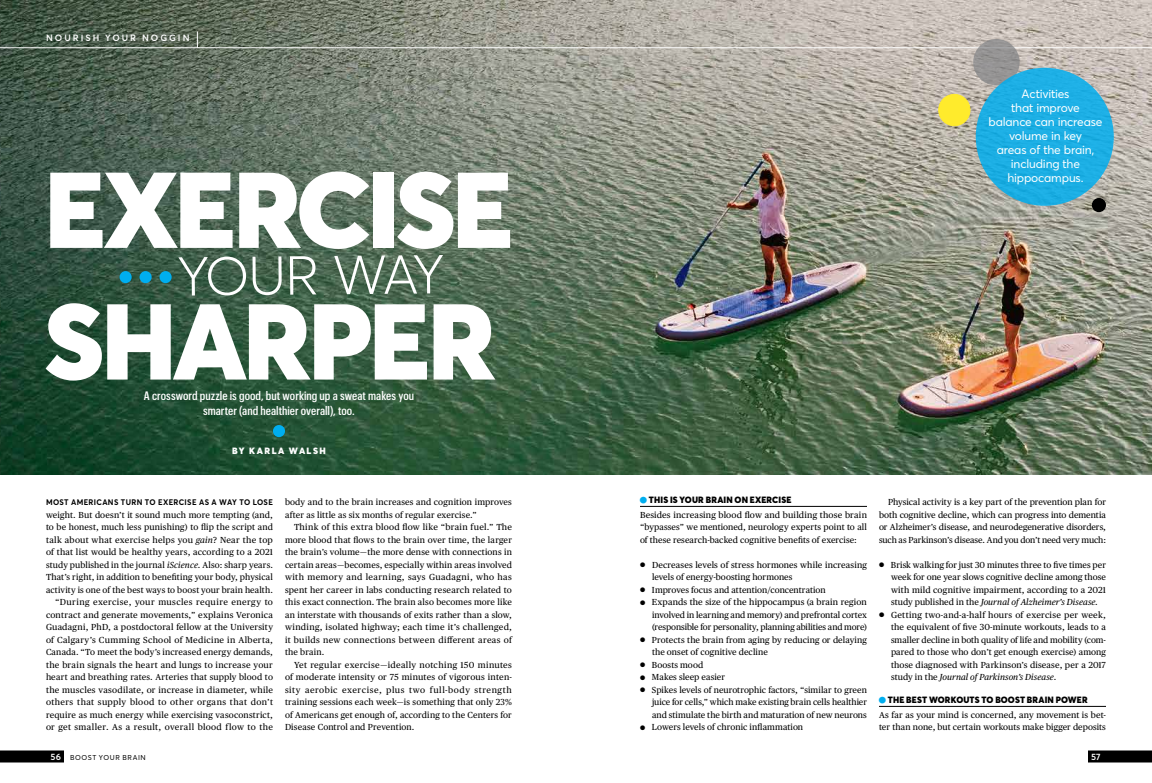
<style>
.page{position:relative;width:1152px;height:783px;background:#fff}
.page>*{position:absolute;margin:0;border:0;box-sizing:border-box;transform-origin:0 0}
.t1{font:900 106px "Averta PE";letter-spacing:-.03em;color:#fff}
.t2{font:300 54px "Averta PE";letter-spacing:-.085em;color:#fff}
.t3{font:12px/14px "Averta PE";letter-spacing:-.015em;color:#fff;text-align:center}
.t4{font:500 12px/15px "Graphik Cond";color:#fff;text-align:center}
.t5{font:900 9px "Averta PE";letter-spacing:.02em;color:#000}
.t6{font:600 9px "Averta PE";letter-spacing:.22em;color:#fff}
.t7{font:900 9px "Averta PE";letter-spacing:.155em;color:#fff}
.t8{font:8.8px/12.5px "Publico Text";letter-spacing:.015em;color:#000;text-align:justify}
.t9{font:700 8px "Averta PE";letter-spacing:.04em;color:#000;scale:.95 1}
.t10{font:7px "Averta PE";letter-spacing:.085em;color:#000}
.s1{font-style:italic}
.s2{font-size:25.6px;color:#00aeef}
.s3{font-weight:600;font-size:9px;color:#fff}
</style>
<div class="page">
<img style="left:0;top:0;width:1152px;height:474px">
<hr style="left:640px;top:506px;width:227px;height:1px;background:#000">
<hr style="left:879px;top:706px;width:227px;height:1px;background:#000">
<div style="left:160px;top:271px;width:12px;height:12px;background:#00aeef;border-radius:50%"></div>
<div style="left:140px;top:271px;width:12px;height:12px;background:#00aeef;border-radius:50%"></div>
<div style="left:120px;top:271px;width:12px;height:12px;background:#00aeef;border-radius:50%"></div>
<div style="left:273px;top:425px;width:12px;height:12px;background:#00aeef;border-radius:50%"></div>
<div style="left:0;top:750px;width:64px;height:12px;background:#000"></div>
<div style="left:1088px;top:750px;width:64px;height:12px;background:#000"></div>
<svg style="left:197px;top:32px;width:1px;height:16px"></svg>
<hr style="left:0;top:48px;width:576px;height:1px;background:#fff">
<hr style="left:576px;top:48px;width:576px;height:1px;background:#fff">
<div style="left:939px;top:94px;width:31px;height:32px;background:#ffeb2c;border-radius:50%"></div>
<div style="left:938px;top:94px;width:32px;height:32px;border:1px solid #ffeb2c;border-radius:50%"></div>
<svg style="left:973px;top:39px;width:47px;height:46px;background:#959494"></svg>
<div style="left:976px;top:68px;width:138px;height:138px;background:#1dafe5;border-radius:50%"></div>
<div style="left:1092px;top:198px;width:14px;height:14px;background:#000;border-radius:50%"></div>
<p class="t6" style="left:46px;top:31px;width:145px">NOURISH YOUR NOGGIN</p>
<h1 class="t1" style="left:45px;top:135px;width:470px">EXERCISE</h1>
<h2 class="t2" style="left:178px;top:239px;width:269px">YOUR WAY</h2>
<h1 class="t1" style="left:45px;top:267px;width:453px">SHARPER</h1>
<h3 class="t4" style="left:144px;top:387px;width:272px">A crossword puzzle is good, but working up a sweat makes you smarter (and healthier overall), too.</h3>
<p class="t7" style="left:232px;top:445px;width:95px">BY KARLA WALSH</p>
<p class="t9" style="left:46px;top:497px;width:240px">MOST AMERICANS TURN TO EXERCISE AS A WAY TO LOSE</p>
<p class="t8" style="left:46px;top:508px;width:229px;text-align:right">weight. But doesn’t it sound much more tempting (and, to be honest, much less punishing) to flip the script and talk about what exercise helps you <span class="s1">gain</span>? Near the top of that list would be healthy years, according to a 2021 study published in the journal <span class="s1">iScience</span>. Also: sharp years.<br>That’s right, in addition to benefiting your body, physical activity is one of the best ways to boost your brain health. “During exercise, your muscles require energy to contract and generate movements,” explains Veronica Guadagni, PhD, a postdoctoral fellow at the University of Calgary’s Cumming School of Medicine in Alberta, Canada. “To meet the body’s increased energy demands, the brain signals the heart and lungs to increase your heart and breathing rates. Arteries that supply blood to the muscles vasodilate, or increase in diameter, while others that supply blood to other organs that don’t require as much energy while exercising vasoconstrict, or get smaller. As a result, overall blood flow to the</p>
<p class="t8" style="left:285px;top:495px;width:229px">body and to the brain increases and cognition improves after as little as six months of regular exercise.”</p>
<p class="t8" style="left:285px;top:520px;width:229px;text-indent:9px">Think of this extra blood flow like “brain fuel.” The more blood that flows to the brain over time, the larger the brain’s volume—the more dense with connections in certain areas—becomes, especially within areas involved with memory and learning, says Guadagni, who has spent her career in labs conducting research related to this exact connection. The brain also becomes more like an interstate with thousands of exits rather than a slow, winding, isolated highway; each time it’s challenged, it builds new connections between different areas of the brain.</p>
<p class="t8" style="left:285px;top:658px;width:229px;text-indent:9px">Yet regular exercise—ideally notching 150 minutes of moderate intensity or 75 minutes of vigorous inten&shy;sity aerobic exercise, plus two full-body strength training sessions each week—is something that only 23% of Americans get enough of, according to the Centers for Disease Control and Prevention.</p>
<h3 class="t3" style="left:988px;top:86px;width:116px">Activities<br>that improve balance can increase volume in key<br>areas of the brain, including the hippocampus.</h3>
<p class="t5" style="left:638px;top:494px;width:155px"><span class="s2">•</span> THIS IS YOUR BRAIN ON EXERCISE</p>
<p class="t8" style="left:640px;top:508px;width:229px">Besides increasing blood flow and building those brain “bypasses” we mentioned, neurology experts point to all of these research-backed cognitive benefits of exercise:</p>
<p class="t8" style="left:652px;top:558px;width:216px;text-indent:-12px">● Decreases levels of stress hormones while increasing levels of energy-boosting hormones</p>
<p class="t8" style="left:640px;top:583px;width:187px">● Improves focus and attention/concentration</p>
<p class="t8" style="left:652px;top:595px;width:217px;text-indent:-12px">● Expands the size of the hippocampus (a brain region involved in learning and memory) and prefrontal cortex (responsible for personality, planning abilities and more)</p>
<p class="t8" style="left:652px;top:633px;width:216px;text-indent:-12px">● Protects the brain from aging by reducing or delaying the onset of cognitive decline</p>
<p class="t8" style="left:640px;top:658px;width:65px">● Boosts mood</p>
<p class="t8" style="left:640px;top:670px;width:86px">● Makes sleep easier</p>
<p class="t8" style="left:652px;top:683px;width:217px;text-indent:-12px">● Spikes levels of neurotrophic factors, “similar to green juice for cells,” which make existing brain cells healthier and stimulate the birth and maturation of new neurons</p>
<p class="t8" style="left:640px;top:720px;width:165px">● Lowers levels of chronic inflammation</p>
<p class="t8" style="left:879px;top:495px;width:229px;text-indent:9px">Physical activity is a key part of the prevention plan for both cognitive decline, which can progress into dementia or Alzheimer’s disease, and neurodegenerative disorders, such as Parkinson’s disease. And you don’t need very much:</p>
<p class="t8" style="left:891px;top:558px;width:217px;text-indent:-12px">● Brisk walking for just 30 minutes three to five times per week for one year slows cognitive decline among those with mild cognitive impairment, according to a 2021 study published in the <span class="s1">Journal of Alzheimer’s Disease</span>.</p>
<p class="t8" style="left:891px;top:608px;width:217px;text-indent:-12px">● Getting two-and-a-half hours of exercise per week, the equivalent of five 30-minute workouts, leads to a smaller decline in both quality of life and mobility (com&shy;pared to those who don’t get enough exercise) among those diagnosed with Parkinson’s disease, per a 2017 study in the <span class="s1">Journal of Parkinson’s Disease</span>.</p>
<p class="t5" style="left:877px;top:694px;width:212px"><span class="s2">•</span> THE BEST WORKOUTS TO BOOST BRAIN POWER</p>
<p class="t8" style="left:879px;top:708px;width:228px">As far as your mind is concerned, any movement is bet&shy;ter than none, but certain workouts make bigger deposits</p>
<p class="t10" style="left:51px;top:753px;width:97px"><span class="s3">56</span> BOOST YOUR BRAIN</p>
<p class="t6" style="left:1091px;top:750px;width:11px">57</p>
</div>
